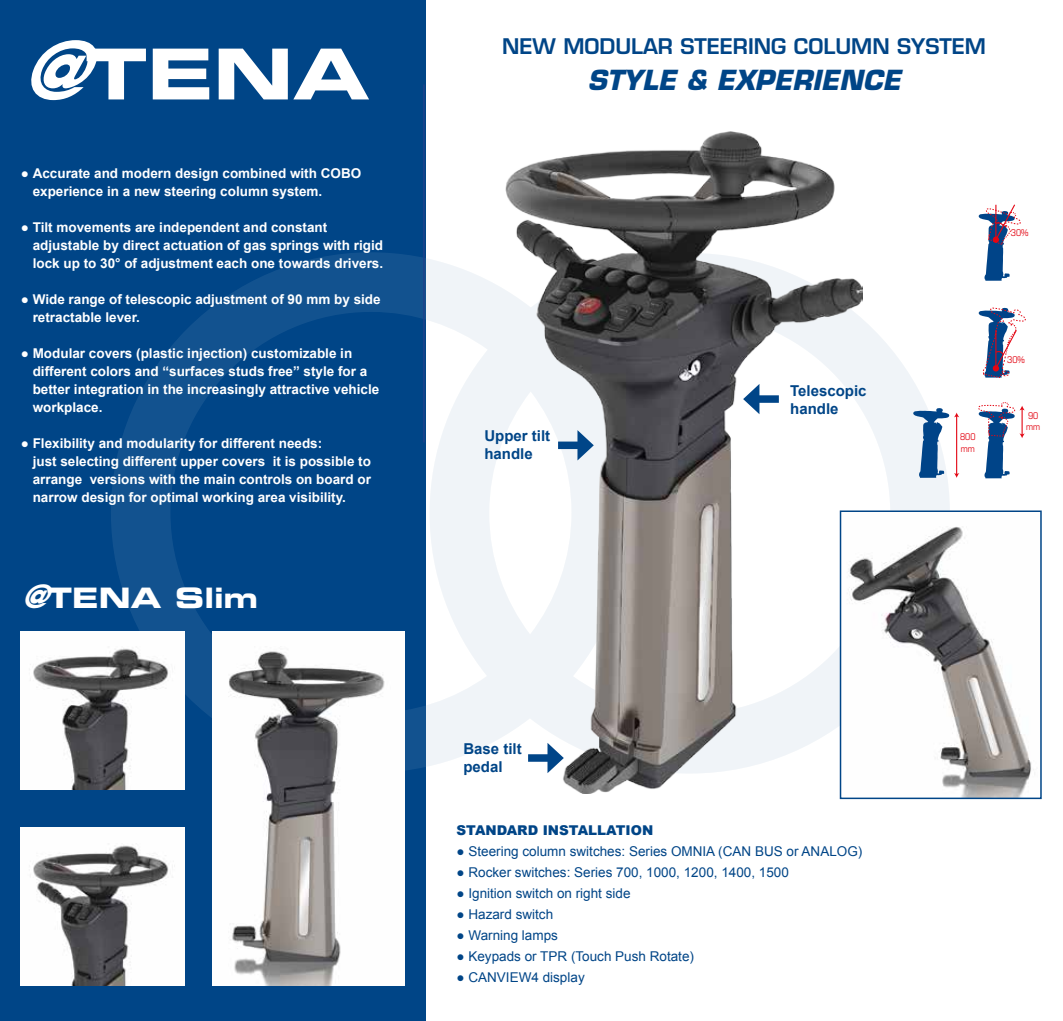
<style>
.page{position:relative;width:1063px;height:1021px;background:#fff}
.page>*{position:absolute;margin:0;border:0;box-sizing:border-box;transform-origin:0 0}
.t1{font:70.2px "Eurostile LT Std Bold Ex 2";color:#fff}
.t2{font:28.2px "Eurostile LT Std Bold Ex 2";color:#fff}
.t3{font:italic 700 27px "Eurostile LT Std";color:#004587}
.t4{font:600 21px "Eurostile LT Std";color:#004587}
.t5{font:700 15px/18px "Arial";color:#004587}
.t6{font:700 13.5px/18px "Arial";color:#fff}
.t7{font:13.5px "Arial";color:#004587}
.t8{font:900 13.5px "Arial";color:#004587}
.t9{font:condensed 9.15px/11.1px "Eurostile LT Std";color:#e30613}
.s1{font-style:italic;font-size:81px}
.s2{font-style:italic;font-size:32.55px}
.s3{font-weight:700}
</style>
<div class="page">
<div style="left:0;top:0;width:425px;height:1020px;background:#004587"></div>
<svg style="left:111px;top:252px;width:839px;height:521px"></svg>
<hr style="left:423px;top:84px;width:2px;height:358px;background:#1e428a">
<img style="left:505px;top:132px;width:357px;height:661px">
<img style="left:213px;top:631px;width:191px;height:354px">
<img style="left:21px;top:827px;width:164px;height:158px">
<img style="left:21px;top:631px;width:164px;height:158px">
<img style="left:843px;top:513px;width:191px;height:283px">
<div style="left:840px;top:510px;width:202px;height:289px;border:2px solid #004587"></div>
<div style="left:753px;top:395px;width:26px;height:8px;background:#004588"></div>
<svg style="left:743px;top:384px;width:16px;height:30px"></svg>
<div style="left:558px;top:441px;width:26px;height:8px;background:#004588"></div>
<svg style="left:577px;top:430px;width:17px;height:30px"></svg>
<div style="left:528px;top:754px;width:26px;height:7px;background:#004588"></div>
<svg style="left:547px;top:742px;width:17px;height:31px"></svg>
<svg style="left:913px;top:408px;width:46px;height:70px"></svg>
<svg style="left:978px;top:402px;width:47px;height:76px"></svg>
<svg style="left:978px;top:307px;width:48px;height:71px"></svg>
<svg style="left:978px;top:204px;width:43px;height:77px"></svg>
<h1 class="t1" style="left:20px;top:25px;width:351px"><span class="s1">@</span>TENA</h1>
<p class="t6" style="left:33px;top:165px;width:330px;text-indent:-12px">● Accurate and modern design combined with COBO experience in a new steering column system.</p>
<p class="t6" style="left:33px;top:219px;width:352px;text-indent:-12px">● Tilt movements are independent and constant adjustable by direct actuation of gas springs with rigid lock up to 30° of adjustment each one towards drivers.</p>
<p class="t6" style="left:33px;top:291px;width:349px;text-indent:-12px">● Wide range of telescopic adjustment of 90 mm by side retractable lever.</p>
<p class="t6" style="left:33px;top:345px;width:348px;text-indent:-12px">● Modular covers (plastic injection) customizable in different colors and “surfaces studs free” style for a better integration in the increasingly attractive vehicle workplace.</p>
<p class="t6" style="left:33px;top:435px;width:340px;text-indent:-12px">● Flexibility and modularity for different needs:<br>just selecting different upper covers it is possible to arrange versions with the main controls on board or narrow design for optimal working area visibility.</p>
<h2 class="t2" style="left:21px;top:578px;width:238px"><span class="s2">@</span>TENA Slim</h2>
<h3 class="t4" style="left:502px;top:34px;width:485px">NEW MODULAR STEERING COLUMN SYSTEM</h3>
<h3 class="t3" style="left:588px;top:64px;width:315px">STYLE &amp; EXPERIENCE</h3>
<p class="t5" style="left:484px;top:427px;width:67px">Upper tilt handle</p>
<p class="t5" style="left:790px;top:382px;width:78px">Telescopic handle</p>
<p class="t9" style="left:1011px;top:226px;width:19px">30%</p>
<p class="t9" style="left:960px;top:431px;width:17px">800 mm</p>
<p class="t9" style="left:1007px;top:353px;width:19px">30%</p>
<p class="t9" style="left:1026px;top:409px;width:15px">90 mm</p>
<p class="t5" style="left:463px;top:740px;width:60px">Base tilt pedal</p>
<p class="t8" style="left:456px;top:820px;width:198px">STANDARD INSTALLATION</p>
<p class="t7" style="left:456px;top:842px;width:407px"><span class="s3">●</span> Steering column switches: Series OMNIA (CAN BUS or ANALOG)</p>
<p class="t7" style="left:456px;top:863px;width:334px"><span class="s3">●</span> Rocker switches: Series 700, 1000, 1200, 1400, 1500</p>
<p class="t7" style="left:456px;top:884px;width:176px"><span class="s3">●</span> Ignition switch on right side</p>
<p class="t7" style="left:456px;top:905px;width:98px"><span class="s3">●</span> Hazard switch</p>
<p class="t7" style="left:456px;top:926px;width:103px"><span class="s3">●</span> Warning lamps</p>
<p class="t7" style="left:456px;top:947px;width:239px"><span class="s3">●</span> Keypads or TPR (Touch Push Rotate)</p>
<p class="t7" style="left:456px;top:968px;width:130px"><span class="s3">●</span> CANVIEW4 display</p>
</div>
